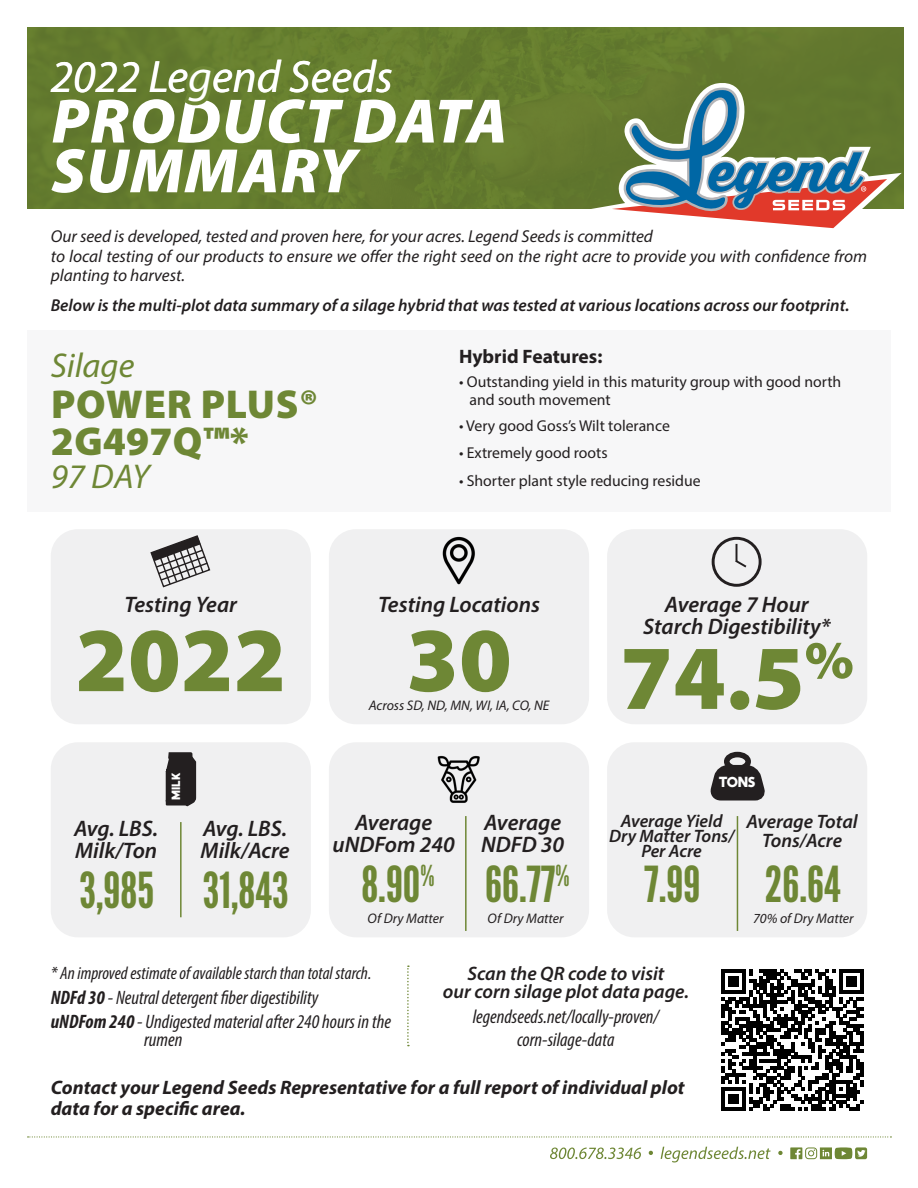
<style>
.page{position:relative;width:918px;height:1188px;background:#fff}
.page>*{position:absolute;margin:0;border:0;box-sizing:border-box;transform-origin:0 0}
.t1{font:900 92.1px "Myriad Pro";color:#6e8735}
.t2{font:italic 900 63.3px/49.8px "Myriad Pro";letter-spacing:.02em;color:#fff}
.t3{font:49.5px "League Gothic";color:#6e8735}
.t4{font:italic 45.45px "Myriad Pro";color:#fff}
.t5{font:900 40.5px/36.6px "Myriad Pro";letter-spacing:.01em;color:#6e8735}
.t6{font:italic 34.5px "Myriad Pro";color:#6e8735}
.t7{font:28.8px "League Gothic";color:#6e8735}
.t8{font:italic 600 22.5px/22.5px "Myriad Pro";color:#231f20}
.t9{font:italic condensed 19.5px/24px "Myriad Pro";color:#231f20}
.t10{font:italic 700 19.5px/21px "Myriad Pro";color:#231f20}
.t11{font:italic 600 19.5px/19.5px "Myriad Pro";color:#231f20;text-align:center}
.t12{font:700 19.5px "Myriad Pro";color:#231f20}
.t13{font:italic condensed 18px "Myriad Pro";color:#231f20}
.t14{font:italic 600 18px/15px "Myriad Pro";color:#231f20;text-align:center}
.t15{font:italic 17.25px/19.5px "Myriad Pro";color:#231f20}
.t16{font:italic 600 17.25px "Myriad Pro";color:#231f20}
.t17{font:15.75px/18px "Myriad Pro";color:#231f20}
.t18{font:14.85px "Adca";color:#fff}
.t19{font:italic 13.95px "Myriad Pro";color:#231f20}
.t20{font:12.15px "Adca";color:#fff}
.s1{color:#6e8735}
.s2{font-weight:700}
</style>
<div class="page">
<div style="left:51px;top:529px;width:260px;height:195px;background:#f0f0f1;border-radius:27px"></div>
<div style="left:329px;top:529px;width:260px;height:195px;background:#f0f0f1;border-radius:27px"></div>
<div style="left:607px;top:529px;width:260px;height:195px;background:#f0f0f1;border-radius:27px"></div>
<div style="left:51px;top:742px;width:260px;height:195px;background:#f0f0f1;border-radius:27px"></div>
<div style="left:329px;top:742px;width:260px;height:195px;background:#f0f0f1;border-radius:27px"></div>
<div style="left:607px;top:742px;width:260px;height:195px;background:#f0f0f1;border-radius:27px"></div>
<svg style="left:166px;top:752px;width:31px;height:54px;background:#343132"></svg>
<hr style="left:180px;top:822px;width:2px;height:95px;background:#6e8735">
<hr style="left:465px;top:816px;width:2px;height:115px;background:#6e8735">
<hr style="left:737px;top:816px;width:1px;height:115px;background:#6e8735">
<div style="left:712px;top:537px;width:50px;height:50px;border:3px solid #231f20;border-radius:50%"></div>
<svg style="left:735px;top:544px;width:12px;height:24px"></svg>
<img style="left:437px;top:755px;width:43px;height:48px">
<svg style="left:28px;top:1136px;width:863px;height:2px"></svg>
<svg style="left:790px;top:1147px;width:77px;height:12px"></svg>
<svg style="left:550px;top:1147px;width:221px;height:16px"></svg>
<svg style="left:778px;top:1151px;width:5px;height:4px"></svg>
<div style="left:27px;top:28px;width:876px;height:181px;background:#647c2e"></div>
<svg style="left:591px;top:83px;width:311px;height:126px"></svg>
<svg style="left:612px;top:86px;width:275px;height:143px"></svg>
<svg style="left:407px;top:965px;width:2px;height:81px"></svg>
<svg style="left:722px;top:969px;width:142px;height:142px"></svg>
<div style="left:27px;top:330px;width:864px;height:181px;background:#f7f7f8"></div>
<svg style="left:150px;top:535px;width:61px;height:53px"></svg>
<img style="left:442px;top:536px;width:33px;height:49px">
<svg style="left:710px;top:763px;width:55px;height:38px"></svg>
<div style="left:724px;top:752px;width:27px;height:19px;border:6px solid #231f20;border-radius:50%"></div>
<h3 class="t4" style="left:51px;top:49px;width:344px">2022 Le<span class="s1">g</span>end Seeds</h3>
<h2 class="t2" style="left:52px;top:94px;width:457px">PRODUCT DATA<br>SUMMARY</h2>
<p class="t15" style="left:51px;top:226px;width:818px">Our seed is developed, tested and proven here, for your acres. Legend Seeds is committed<br>to local testing of our products to ensure we offer the right seed on the right acre to provide you with confidence from planting to harvest.</p>
<p class="t16" style="left:51px;top:294px;width:800px">Below is the multi-plot data summary of a silage hybrid that was tested at various locations across our footprint.</p>
<h3 class="t6" style="left:51px;top:345px;width:85px">Silage</h3>
<p class="t5" style="left:51px;top:384px;width:269px">POWER PLUS®<br>2G497Q™*</p>
<p class="t12" style="left:459px;top:343px;width:145px">Hybrid Features:</p>
<p class="t17" style="left:470px;top:373px;width:373px;text-indent:-10px">• Outstanding yield in this maturity group with good north and south movement</p>
<p class="t17" style="left:459px;top:416px;width:212px">• Very good Goss’s Wilt tolerance</p>
<p class="t17" style="left:459px;top:444px;width:150px">• Extremely good roots</p>
<p class="t6" style="left:51px;top:455px;width:101px">97 DAY</p>
<p class="t17" style="left:459px;top:472px;width:243px">• Shorter plant style reducing residue</p>
<h3 class="t8" style="left:125px;top:592px;width:114px">Testing Year</h3>
<h3 class="t8" style="left:378px;top:592px;width:163px">Testing Locations</h3>
<h3 class="t8" style="left:643px;top:592px;width:189px;text-align:center">Average 7 Hour<br>Starch Digestibility*</h3>
<h1 class="t1" style="left:75px;top:599px;width:213px">2022</h1>
<h1 class="t1" style="left:406px;top:599px;width:107px">30</h1>
<p class="t1" style="left:620px;top:616px;width:235px">74.5<sup>%</sup></p>
<p class="t19" style="left:369px;top:697px;width:182px">Across SD, ND, MN, WI, IA, CO, NE</p>
<p class="t20" style="left:168px;top:800px;width:29px;rotate:-90deg">MILK</p>
<p class="t18" style="left:719px;top:773px;width:39px">TONS</p>
<h3 class="t8" style="left:74px;top:817px;width:86px">Avg. LBS.<br>Milk/Ton</h3>
<h3 class="t8" style="left:201px;top:817px;width:91px">Avg. LBS.<br>Milk/Acre</h3>
<h3 class="t8" style="left:333px;top:811px;width:124px;text-align:center">Average uNDFom 240</h3>
<p class="t14" style="left:609px;top:813px;width:127px">Average Yield<br>Dry Matter Tons/<br>Per Acre</p>
<h3 class="t8" style="left:481px;top:811px;width:85px">Average<br>NDFD 30</h3>
<p class="t11" style="left:746px;top:811px;width:113px">Average Total<br>Tons/Acre</p>
<p class="t3" style="left:79px;top:861px;width:76px">3,985</p>
<p class="t3" style="left:203px;top:861px;width:87px">31,843</p>
<p class="t3" style="left:361px;top:855px;width:75px">8.90<sup>%</sup></p>
<p class="t3" style="left:485px;top:855px;width:72px">66.77</p>
<p class="t3" style="left:644px;top:855px;width:57px">7.99</p>
<p class="t7" style="left:555px;top:858px;width:16px">%</p>
<p class="t3" style="left:765px;top:855px;width:77px">26.64</p>
<p class="t19" style="left:368px;top:910px;width:78px">Of Dry Matter</p>
<p class="t19" style="left:488px;top:910px;width:78px">Of Dry Matter</p>
<p class="t19" style="left:753px;top:910px;width:102px">70% of Dry Matter</p>
<p class="t13" style="left:51px;top:962px;width:322px">* An improved estimate of available starch than total starch.</p>
<p class="t11" style="left:443px;top:964px;width:248px;line-height:17.7px">Scan the QR code to visit<br>our corn silage plot data page.</p>
<p class="t9" style="left:473px;top:1005px;width:188px;line-height:22.5px;text-align:center">legendseeds.net/locally-proven/ corn-silage-data</p>
<p class="t10" style="left:51px;top:1076px;width:635px">Contact your Legend Seeds Representative for a full report of individual plot data for a specific area.</p>
<p class="t9" style="left:51px;top:986px;width:342px"><span class="s2">NDFd 30</span> - Neutral detergent fiber digestibility<br><span class="s2">uNDFom 240</span> - Undigested material after 240 hours in the</p>
<p class="t9" style="left:144px;top:1028px;width:40px">rumen</p>
</div>
